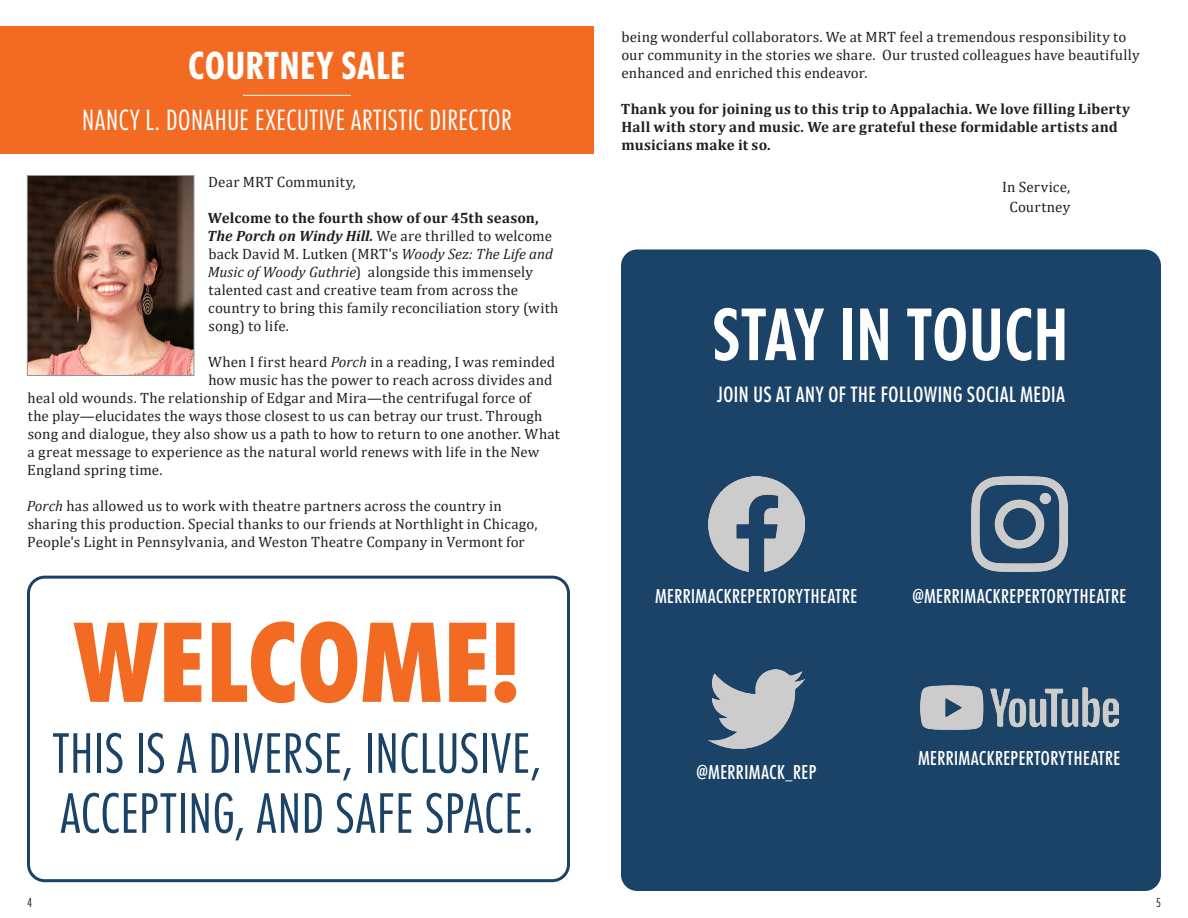
<style>
.page{position:relative;width:1188px;height:918px;background:#fff}
.page>*{position:absolute;margin:0;border:0;box-sizing:border-box;transform-origin:0 0}
.t1{font:900 condensed 105px "Futura Now Text";letter-spacing:-.015em;color:#f36b23}
.t2{font:700 condensed 68.4px "Futura Now Text";letter-spacing:-.015em;color:#fff}
.t3{font:condensed 52.5px/60px "Futura Now Text";letter-spacing:-.01em;color:#1b4367}
.t4{font:800 condensed 36px "Futura Now Text";color:#fff}
.t5{font:condensed 27px "Futura Now Text";letter-spacing:.005em;color:#fff}
.t6{font:500 condensed 20.4px "Futura Now Text";letter-spacing:-.005em;color:#fff}
.t7{font:500 condensed 18.45px "Futura Now Text";letter-spacing:.005em;color:#fff}
.t8{font:15px/18px "Cambria";letter-spacing:.01em;color:#231f20}
.t9{font:700 15px/18px "Cambria";letter-spacing:.015em;color:#231f20}
.t10{font:condensed 12px "Futura Now Text";color:#231f20}
.s1{font-weight:700}
.s2{font-weight:700;font-style:italic}
.s3{font-style:italic}
</style>
<div class="page">
<div style="left:0;top:26px;width:594px;height:128px;background:#f36b23"></div>
<hr style="left:243px;top:95px;width:108px;height:1px;background:#fff">
<img style="left:29px;top:177px;width:163px;height:197px">
<div style="left:27px;top:175px;width:167px;height:201px;border:1px solid #939598"></div>
<div style="left:27px;top:576px;width:543px;height:306px;border:3px solid #1b4367;border-radius:16px"></div>
<div style="left:621px;top:249px;width:540px;height:642px;background:#1b4367;border-radius:16px"></div>
<img style="left:709px;top:669px;width:95px;height:79px">
<img style="left:972px;top:476px;width:95px;height:96px">
<img style="left:921px;top:686px;width:197px;height:44px">
<img style="left:709px;top:477px;width:95px;height:94px">
<h3 class="t4" style="left:188px;top:36px;width:219px">COURTNEY SALE</h3>
<h3 class="t5" style="left:82px;top:99px;width:431px">NANCY L. DONAHUE EXECUTIVE ARTISTIC DIRECTOR</h3>
<p class="t8" style="left:208px;top:172px;width:149px">Dear MRT Community,</p>
<p class="t8" style="left:207px;top:208px;width:353px"><span class="s1">Welcome to the fourth show of our 45th season, </span><span class="s2">The Porch on Windy Hill.</span> We are thrilled to welcome back David M. Lutken (MRT's <span class="s3">Woody Sez: The Life and Music of Woody Guthrie</span>) alongside this immensely talented cast and creative team from across the country to bring this family reconciliation story (with song) to life.</p>
<p class="t8" style="left:208px;top:352px;width:349px">When I first heard <span class="s3">Porch</span> in a reading, I was reminded</p>
<p class="t8" style="left:208px;top:370px;width:346px">how music has the power to reach across divides and</p>
<p class="t8" style="left:28px;top:388px;width:505px">heal old wounds. The relationship of Edgar and Mira—the centrifugal force of</p>
<p class="t8" style="left:28px;top:406px;width:516px">the play—elucidates the ways those closest to us can betray our trust. Through</p>
<p class="t8" style="left:28px;top:424px;width:534px">song and dialogue, they also show us a path to how to return to one another. What</p>
<p class="t8" style="left:28px;top:442px;width:513px">a great message to experience as the natural world renews with life in the New</p>
<p class="t8" style="left:27px;top:460px;width:137px">England spring time.</p>
<p class="t8" style="left:27px;top:496px;width:512px"><span class="s3">Porch</span> has allowed us to work with theatre partners across the country in sharing this production. Special thanks to our friends at Northlight in Chicago,<br>People's Light in Pennsylvania, and Weston Theatre Company in Vermont for</p>
<h1 class="t1" style="left:73px;top:574px;width:449px">WELCOME!</h1>
<h3 class="t3" style="left:52px;top:720px;width:491px">THIS IS A DIVERSE, INCLUSIVE,<br>ACCEPTING, AND SAFE SPACE.</h3>
<p class="t8" style="left:621px;top:27px;width:520px">being wonderful collaborators. We at MRT feel a tremendous responsibility to our community in the stories we share. Our trusted colleagues have beautifully enhanced and enriched this endeavor.</p>
<p class="t9" style="left:621px;top:99px;width:511px">Thank you for joining us to this trip to Appalachia. We love filling Liberty<br>Hall with story and music. We are grateful these formidable artists and musicians make it so.</p>
<p class="t8" style="left:1002px;top:177px;width:70px;line-height:20.2px;text-align:center">In Service,<br>Courtney</p>
<h2 class="t2" style="left:712px;top:280px;width:359px">STAY IN TOUCH</h2>
<h3 class="t6" style="left:717px;top:378px;width:350px">JOIN US AT ANY OF THE FOLLOWING SOCIAL MEDIA</h3>
<p class="t7" style="left:655px;top:582px;width:204px">MERRIMACKREPERTORYTHEATRE</p>
<p class="t7" style="left:912px;top:581px;width:216px">@MERRIMACKREPERTORYTHEATRE</p>
<p class="t7" style="left:696px;top:757px;width:122px">@MERRIMACK_REP</p>
<p class="t7" style="left:918px;top:743px;width:204px">MERRIMACKREPERTORYTHEATRE</p>
<p class="t10" style="left:27px;top:894px;width:7px">4</p>
<p class="t10" style="left:1156px;top:894px;width:6px">5</p>
</div>
